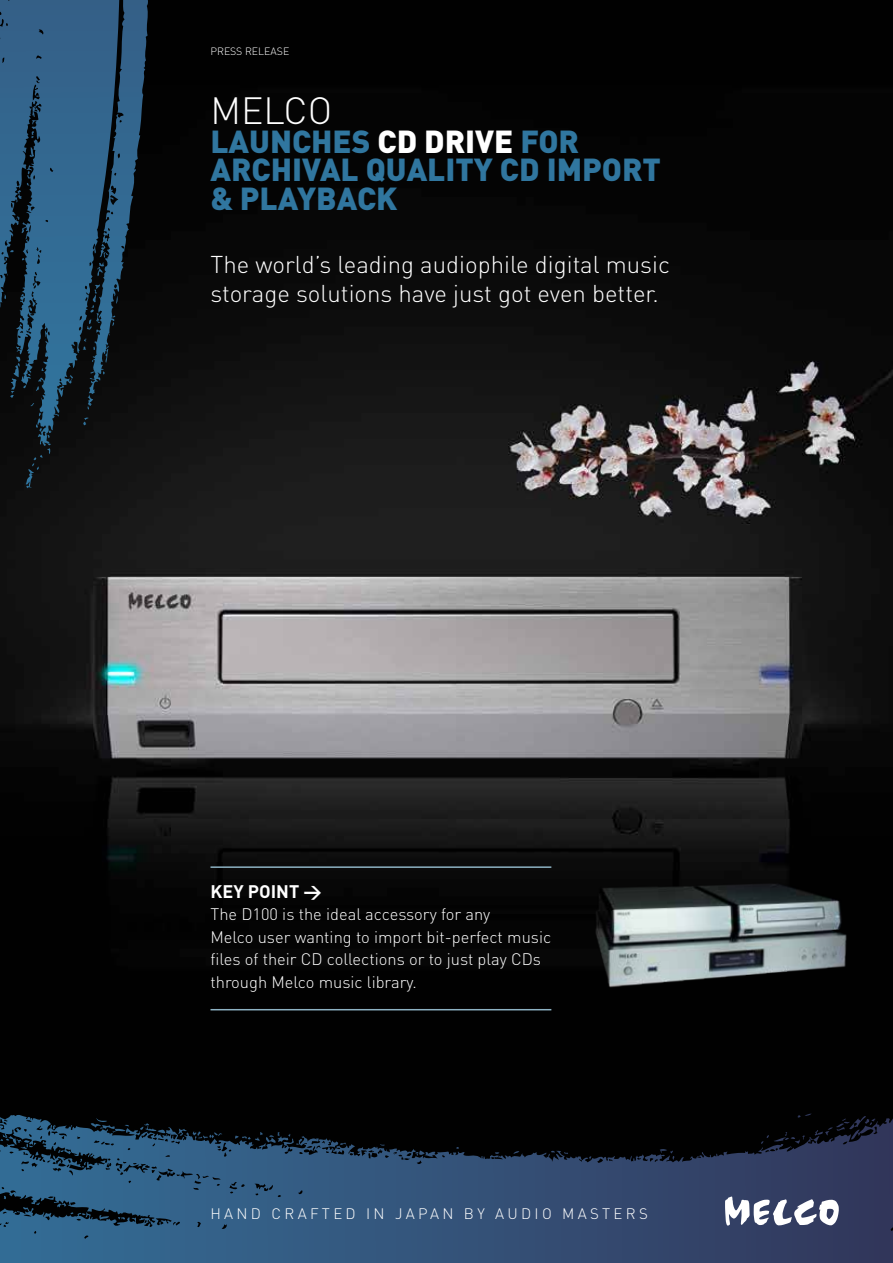
<style>
.page{position:relative;width:893px;height:1263px;background:#fff}
.page>*{position:absolute;margin:0;border:0;box-sizing:border-box;transform-origin:0 0}
.t1{font:300 37.5px "DIN";color:#fff}
.t2{font:900 31.5px/28.5px "DIN";color:#30769f}
.t3{font:300 24px/28.8px "DIN";color:#fff}
.t4{font:700 18px "DIN";color:#fff}
.t5{font:300 16.5px/22.5px "DIN";color:#fff}
.t6{font:300 15px "DIN";letter-spacing:.22em;color:#fff}
.t7{font:300 10.5px "DIN";color:#fff}
.s1{color:#fff}
</style>
<div class="page">
<img style="left:0;top:0;width:893px;height:1263px">
<svg style="left:3px;top:1196px;width:4px;height:3px"></svg>
<svg style="left:56px;top:1203px;width:17px;height:11px"></svg>
<svg style="left:99px;top:1215px;width:10px;height:5px"></svg>
<svg style="left:178px;top:1128px;width:9px;height:8px"></svg>
<svg style="left:513px;top:1151px;width:6px;height:3px"></svg>
<svg style="left:660px;top:1149px;width:15px;height:11px"></svg>
<svg style="left:36px;top:1202px;width:4px;height:3px"></svg>
<svg style="left:118px;top:1217px;width:7px;height:3px"></svg>
<svg style="left:0;top:1117px;width:129px;height:56px"></svg>
<svg style="left:140px;top:1123px;width:25px;height:10px"></svg>
<svg style="left:193px;top:1131px;width:30px;height:7px"></svg>
<svg style="left:234px;top:1132px;width:57px;height:11px"></svg>
<svg style="left:340px;top:1142px;width:6px;height:3px"></svg>
<svg style="left:415px;top:1150px;width:10px;height:6px"></svg>
<svg style="left:564px;top:1152px;width:4px;height:3px"></svg>
<svg style="left:761px;top:1114px;width:115px;height:30px"></svg>
<svg style="left:725px;top:1196px;width:114px;height:29px"></svg>
<svg style="left:83px;top:418px;width:6px;height:7px"></svg>
<svg style="left:48px;top:430px;width:4px;height:9px"></svg>
<svg style="left:70px;top:375px;width:4px;height:4px"></svg>
<svg style="left:29px;top:307px;width:4px;height:4px"></svg>
<svg style="left:4px;top:294px;width:3px;height:5px"></svg>
<svg style="left:10px;top:250px;width:4px;height:3px"></svg>
<svg style="left:17px;top:183px;width:12px;height:17px"></svg>
<svg style="left:30px;top:147px;width:4px;height:10px"></svg>
<svg style="left:26px;top:448px;width:25px;height:40px"></svg>
<svg style="left:87px;top:394px;width:6px;height:16px"></svg>
<svg style="left:10px;top:356px;width:34px;height:51px"></svg>
<svg style="left:83px;top:0;width:42px;height:375px"></svg>
<svg style="left:16px;top:216px;width:4px;height:5px"></svg>
<svg style="left:31px;top:131px;width:4px;height:7px"></svg>
<hr style="left:210px;top:866px;width:341px;height:2px;background:#8db2c3">
<hr style="left:210px;top:1009px;width:341px;height:1px;background:#8db2c3">
<img style="left:572px;top:865px;width:294px;height:143px">
<p class="t7" style="left:210px;top:45px;width:80px">PRESS RELEASE</p>
<h1 class="t1" style="left:210px;top:88px;width:123px">MELCO</h1>
<h2 class="t2" style="left:210px;top:126px;width:452px">LAUNCHES <span class="s1">CD DRIVE</span> FOR<br>ARCHIVAL QUALITY CD IMPORT &amp; PLAYBACK</h2>
<h3 class="t3" style="left:210px;top:250px;width:461px">The world’s leading audiophile digital music storage solutions have just got even better.</h3>
<p class="t4" style="left:210px;top:879px;width:113px">KEY POINT &gt;</p>
<p class="t5" style="left:210px;top:903px;width:342px">The D100 is the ideal accessory for any<br>Melco user wanting to import bit-perfect music files of their CD collections or to just play CDs through Melco music library.</p>
<p class="t6" style="left:210px;top:1204px;width:439px">HAND CRAFTED IN JAPAN BY AUDIO MASTERS</p>
</div>
